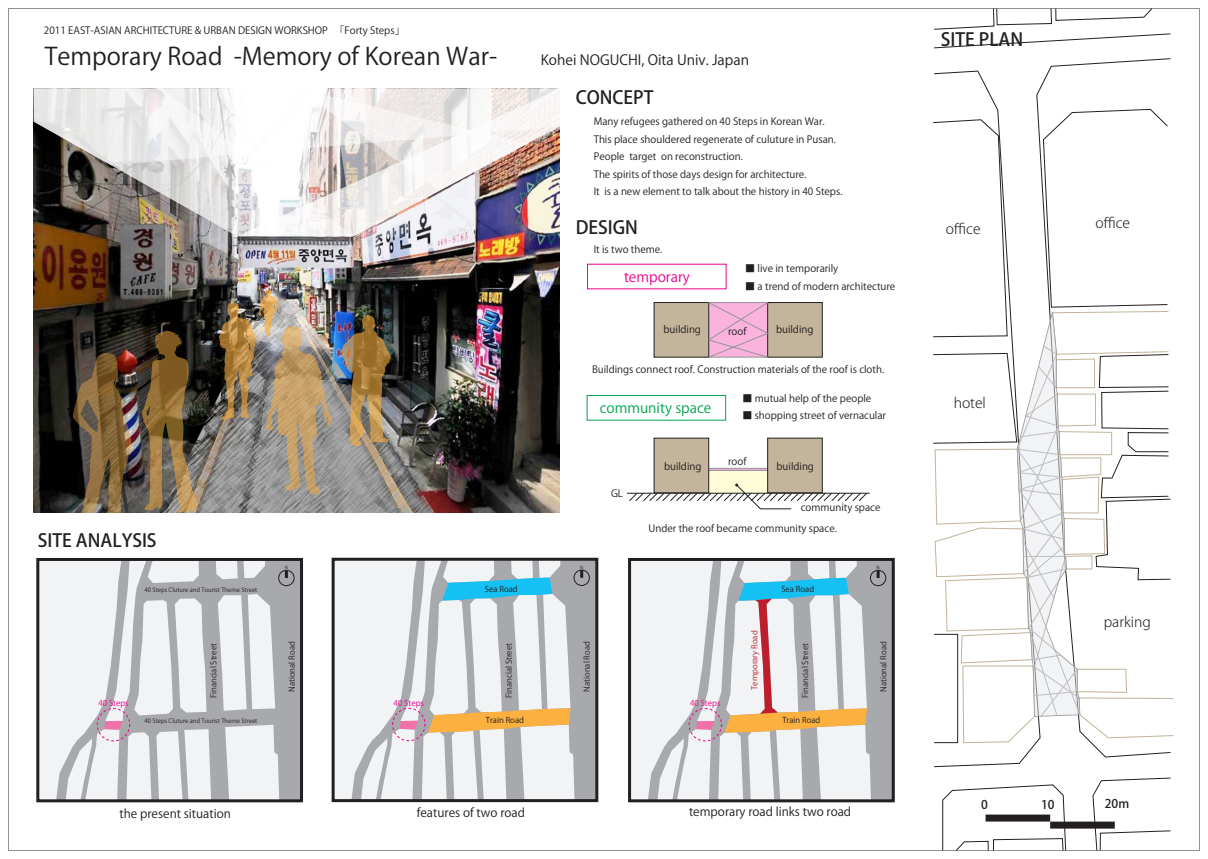
<style>
.page{position:relative;width:1208px;height:859px;background:#fff}
.page>*{position:absolute;margin:0;border:0;box-sizing:border-box;transform-origin:0 0}
.t1{font:24px "Koz Go Pro";color:#231f20}
.t2{font:500 18px "Koz Go Pro";color:#231f20}
.t3{font:14px "Koz Go Pro";color:#231f20}
.t4{font:300 14px "Koz Go Pro";color:#231f20}
.t5{font:14px "Koz Go Pro";color:#00a54f}
.t6{font:14px "Koz Go Pro";color:#ed028c}
.t7{font:12px "Koz Go Pro";color:#231f20}
.t8{font:500 12px "Koz Go Pro";color:#231f20}
.t9{font:10px/17.5px "Koz Go Pro";color:#231f20}
.t10{font:8px "Koz Go Pro";color:#231f20}
.t11{font:8px "Koz Go Pro";color:#ed028c}
.t12{font:8px "Koz Go Pro";color:#be1d2c}
.t13{font:6px "Koz Go Pro";color:#231f20}
.t14{font:4.4px "Koz Go Pro";color:#231f20}
</style>
<div class="page">
<img style="left:34px;top:236px;width:526px;height:277px">
<img style="left:34px;top:88px;width:526px;height:148px">
<img style="left:342px;top:315px;width:49px;height:131px">
<img style="left:73px;top:353px;width:59px;height:160px">
<img style="left:219px;top:289px;width:113px;height:205px">
<svg style="left:142px;top:331px;width:55px;height:182px;background:#6f5a39"></svg>
<div style="left:38px;top:559px;width:263px;height:242px;background:#a8a9ad"></div>
<div style="left:36px;top:558px;width:267px;height:244px;border:3px solid #231f20"></div>
<div style="left:278px;top:570px;width:16px;height:16px;border:1px solid #231f20;border-radius:50%"></div>
<svg style="left:285px;top:570px;width:3px;height:8px"></svg>
<svg style="left:38px;top:559px;width:241px;height:242px"></svg>
<div style="left:97px;top:708px;width:33px;height:33px;border:1px dashed #ed028c;border-radius:50%"></div>
<div style="left:333px;top:559px;width:264px;height:242px;background:#a8a9ad"></div>
<div style="left:331px;top:558px;width:267px;height:244px;border:3px solid #231f20"></div>
<div style="left:574px;top:570px;width:15px;height:16px;border:1px solid #231f20;border-radius:50%"></div>
<svg style="left:580px;top:570px;width:3px;height:8px"></svg>
<svg style="left:333px;top:559px;width:241px;height:242px"></svg>
<div style="left:629px;top:559px;width:264px;height:242px;background:#a8a9ad"></div>
<div style="left:628px;top:558px;width:266px;height:244px;border:3px solid #231f20"></div>
<div style="left:870px;top:570px;width:16px;height:16px;border:1px solid #231f20;border-radius:50%"></div>
<svg style="left:629px;top:559px;width:250px;height:242px"></svg>
<svg style="left:934px;top:71px;width:102px;height:696px"></svg>
<svg style="left:1036px;top:58px;width:134px;height:699px"></svg>
<svg style="left:942px;top:785px;width:124px;height:64px"></svg>
<svg style="left:1092px;top:778px;width:78px;height:71px"></svg>
<svg style="left:934px;top:10px;width:236px;height:38px"></svg>
<svg style="left:933px;top:109px;width:241px;height:634px"></svg>
<div style="left:985px;top:814px;width:65px;height:7px;background:#231f20"></div>
<div style="left:1050px;top:822px;width:64px;height:7px;background:#231f20"></div>
<hr style="left:962px;top:0;width:2px;height:859px;background:#231f20">
<div style="left:586px;top:395px;width:140px;height:26px;border:1px solid #00a54f"></div>
<div style="left:708px;top:470px;width:59px;height:23px;background:#fffcd9"></div>
<hr style="left:708px;top:468px;width:59px;height:2px;background:#ed028c">
<hr style="left:627px;top:493px;width:242px;height:1px;background:#231f20">
<hr style="left:709px;top:470px;width:58px;height:1px;background:#939598">
<hr style="left:709px;top:468px;width:58px;height:1px;background:#939598">
<div style="left:653px;top:302px;width:56px;height:56px;background:#c3b49b;border:1px solid #231f20"></div>
<div style="left:767px;top:302px;width:56px;height:56px;background:#c3b49b;border:1px solid #231f20"></div>
<svg style="left:706px;top:302px;width:63px;height:56px;background:#e4abcb"></svg>
<div style="left:653px;top:438px;width:56px;height:55px;background:#c3b49b;border:1px solid #231f20"></div>
<div style="left:767px;top:438px;width:56px;height:55px;background:#c3b49b;border:1px solid #231f20"></div>
<svg style="left:628px;top:484px;width:240px;height:26px"></svg>
<p class="t9" style="left:44px;top:22px;width:362px">2011 EAST-ASIAN ARCHITECTURE &amp; URBAN DESIGN WORKSHOP 「Forty Steps」</p>
<h1 class="t1" style="left:45px;top:41px;width:454px">Temporary Road -Memory of Korean War-</h1>
<h3 class="t3" style="left:541px;top:51px;width:210px">Kohei NOGUCHI, Oita Univ. Japan</h3>
<h2 class="t2" style="left:576px;top:86px;width:79px">CONCEPT</h2>
<p class="t9" style="left:593px;top:113px;width:250px">Many refugees gathered on 40 Steps in Korean War.<br>This place shouldered regenerate of culuture in Pusan.<br>People target on reconstruction.<br>The spirits of those days design for architecture.<br>It is a new element to talk about the history in 40 Steps.</p>
<h2 class="t2" style="left:576px;top:216px;width:64px">DESIGN</h2>
<p class="t9" style="left:593px;top:241px;width:70px">It is two theme.</p>
<h3 class="t6" style="left:624px;top:267px;width:67px">temporary</h3>
<p class="t9" style="left:745px;top:260px;width:94px">■ live in temporarily</p>
<p class="t9" style="left:745px;top:278px;width:151px">■ a trend of modern architecture</p>
<p class="t9" style="left:663px;top:321px;width:39px">building</p>
<p class="t9" style="left:728px;top:323px;width:20px">roof</p>
<p class="t9" style="left:776px;top:321px;width:39px">building</p>
<p class="t9" style="left:592px;top:361px;width:294px">Buildings connect roof. Construction materials of the roof is cloth.</p>
<h3 class="t5" style="left:599px;top:399px;width:113px">community space</h3>
<p class="t9" style="left:742px;top:390px;width:130px">■ mutual help of the people</p>
<p class="t9" style="left:742px;top:407px;width:145px">■ shopping street of vernacular</p>
<h2 class="t2" style="left:38px;top:529px;width:120px">SITE ANALYSIS</h2>
<p class="t9" style="left:611px;top:485px;width:13px">GL</p>
<p class="t9" style="left:728px;top:453px;width:20px">roof</p>
<p class="t9" style="left:648px;top:497px;width:233px;line-height:21.2px;text-indent:152px">community space<br>Under the roof became community space.</p>
<p class="t9" style="left:664px;top:458px;width:39px">building</p>
<p class="t9" style="left:776px;top:458px;width:39px">building</p>
<p class="t14" style="left:285px;top:565px;width:5px">N</p>
<p class="t14" style="left:580px;top:565px;width:5px">N</p>
<p class="t14" style="left:876px;top:565px;width:5px">N</p>
<p class="t13" style="left:144px;top:586px;width:114px">40 Steps Cluture and Tourist Theme Street</p>
<p class="t10" style="left:485px;top:584px;width:34px">Sea Road</p>
<p class="t10" style="left:781px;top:584px;width:34px">Sea Road</p>
<p class="t10" style="left:208px;top:698px;width:56px;rotate:-90deg">Financial Street</p>
<p class="t10" style="left:286px;top:692px;width:52px;rotate:-90deg">National Road</p>
<p class="t10" style="left:503px;top:698px;width:56px;rotate:-90deg">Financial Street</p>
<p class="t10" style="left:582px;top:692px;width:52px;rotate:-90deg">National Road</p>
<p class="t12" style="left:749px;top:690px;width:61px;rotate:-90deg">Temporary Road</p>
<p class="t10" style="left:800px;top:698px;width:56px;rotate:-90deg">Financial Street</p>
<p class="t10" style="left:878px;top:692px;width:52px;rotate:-90deg">National Road</p>
<p class="t11" style="left:98px;top:698px;width:32px">40 Steps</p>
<p class="t11" style="left:393px;top:698px;width:32px">40 Steps</p>
<p class="t11" style="left:690px;top:698px;width:32px">40 Steps</p>
<p class="t13" style="left:144px;top:717px;width:114px">40 Steps Cluture and Tourist Theme Street</p>
<p class="t10" style="left:486px;top:715px;width:40px">Train Road</p>
<p class="t10" style="left:782px;top:715px;width:40px">Train Road</p>
<p class="t7" style="left:119px;top:806px;width:113px">the present situation</p>
<p class="t7" style="left:417px;top:805px;width:110px">features of two road</p>
<p class="t7" style="left:689px;top:803px;width:164px">temporary road links two road</p>
<h2 class="t2" style="left:940px;top:28px;width:84px">SITE PLAN</h2>
<h3 class="t4" style="left:946px;top:220px;width:36px">office</h3>
<h3 class="t4" style="left:953px;top:394px;width:34px">hotel</h3>
<h3 class="t4" style="left:1095px;top:214px;width:36px">office</h3>
<h3 class="t4" style="left:1103px;top:613px;width:49px">parking</h3>
<p class="t8" style="left:981px;top:797px;width:8px">0</p>
<p class="t8" style="left:1041px;top:797px;width:15px">10</p>
<p class="t8" style="left:1105px;top:796px;width:26px">20m</p>
</div>
